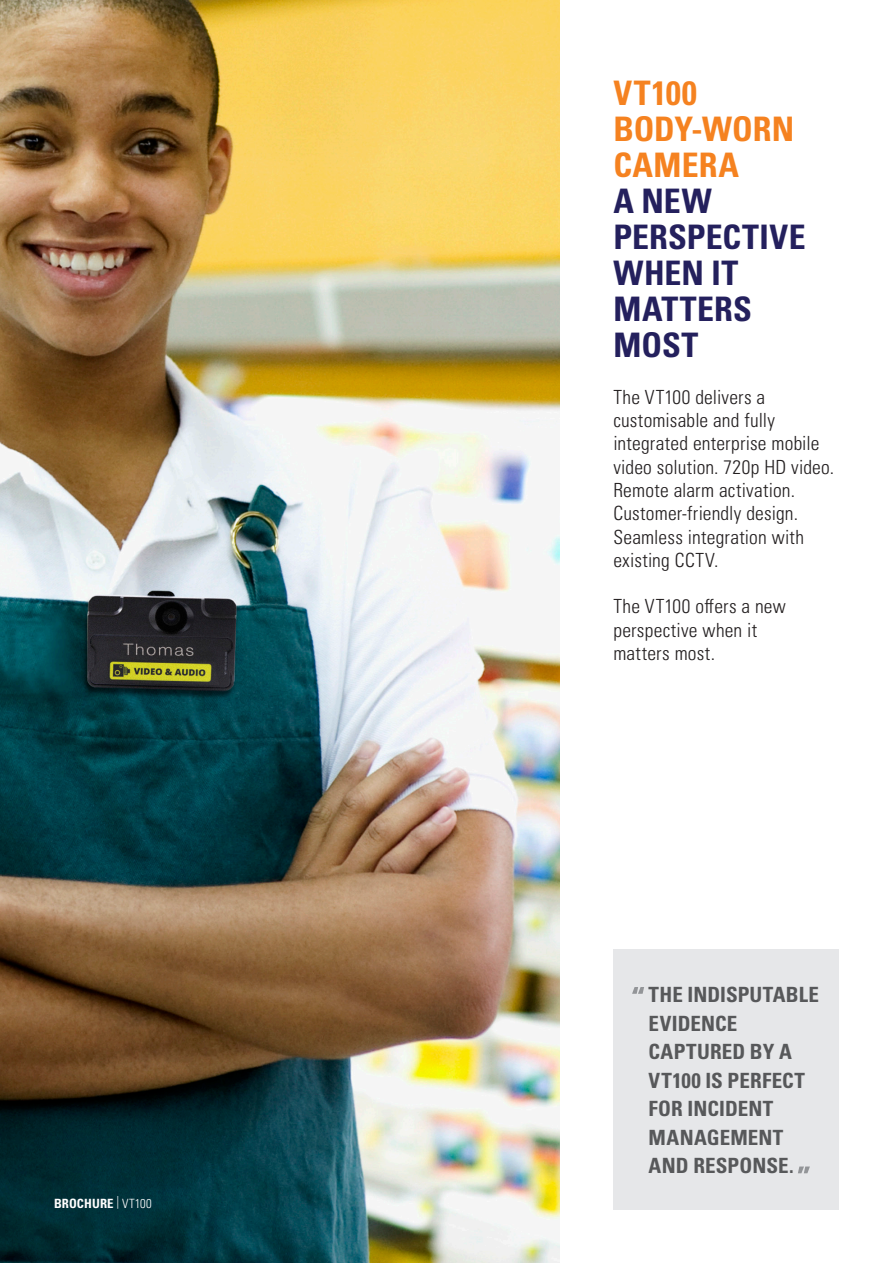
<style>
.page{position:relative;width:893px;height:1263px;background:#fff}
.page>*{position:absolute;margin:0;border:0;box-sizing:border-box;transform-origin:0 0}
.Body_Text{font:700 condensed 33.75px/36px "Univers LT Pro";letter-spacing:.005em;color:#24205d}
.Body_Text-2{font:700 condensed 33.75px/36px "Univers LT Pro";letter-spacing:.005em;color:#f58220}
.Body_Text-3{font:700 condensed 21px/28.5px "Univers LT Pro";letter-spacing:.005em;color:#57585a}
.Body_Text-4{font:300 condensed 19.5px/23.2px "Univers LT Pro";letter-spacing:.01em;color:#231f20}
.t1{font:700 condensed 12.75px "Univers LT Pro";letter-spacing:.01em;color:#fff}
.s1{font-weight:300}
</style>
<div class="page">
<img style="left:0;top:0;width:559px;height:1263px">
<div style="left:613px;top:949px;width:226px;height:261px;background:#e6e7e9"></div>
<svg style="left:632px;top:987px;width:12px;height:7px"></svg>
<svg style="left:798px;top:1166px;width:12px;height:7px"></svg>
<p class="t1" style="left:54px;top:1196px;width:99px">BROCHURE <span class="s1">| VT100</span></p>
<p class="Body_Text-2" style="left:613px;top:75px;width:85px">VT100</p>
<p class="Body_Text-2" style="left:613px;top:111px;width:182px">BODY-WORN<br>CAMERA</p>
<p class="Body_Text" style="left:613px;top:183px;width:194px">A NEW<br>PERSPECTIVE<br>WHEN IT<br>MATTERS<br>MOST</p>
<p class="Body_Text-4" style="left:613px;top:384px;width:222px">The VT100 delivers a customisable and fully integrated enterprise mobile video solution. 720p HD video.<br>Remote alarm activation.<br>Customer-friendly design.<br>Seamless integration with existing CCTV.</p>
<p class="Body_Text-4" style="left:613px;top:594px;width:174px">The VT100 offers a new perspective when it matters most.</p>
<p class="Body_Text-3" style="left:649px;top:980px;width:172px">THE INDISPUTABLE<br>EVIDENCE<br>CAPTURED BY A<br>VT100 IS PERFECT<br>FOR INCIDENT<br>MANAGEMENT<br>AND RESPONSE.</p>
</div>
